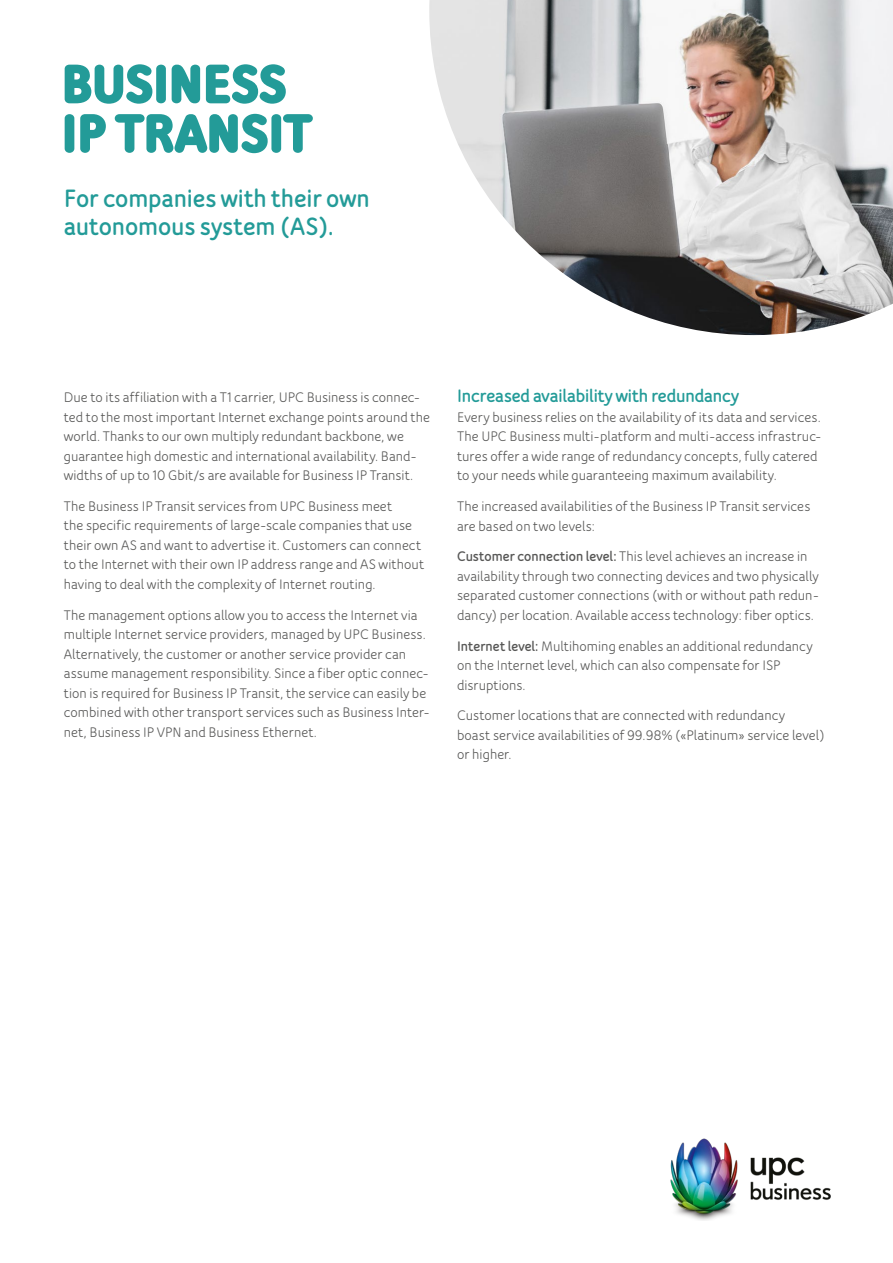
<style>
.page{position:relative;width:893px;height:1263px;background:#fff}
.page>*{position:absolute;margin:0;border:0;box-sizing:border-box;transform-origin:0 0}
.Titel_Sheets{font:900 60px "Bloom Speak Title";letter-spacing:-.005em;color:#239b98}
.Lead_18_19{font:800 27px/28.5px "Bloom Speak Body";letter-spacing:-.005em;color:#239b98}
.Zwischentitel_13pt_h{font:800 19.5px "Bloom Speak Title";letter-spacing:-.005em;color:#239b98}
.Fliess_halbe_BZ{font:500 15px/19.5px "Bloom Speak Body";letter-spacing:.005em;color:#575756}
.s1{font-family:"Bloom Speak Title";font-weight:800}
</style>
<div class="page">
<img style="left:670px;top:1138px;width:161px;height:82px">
<img style="left:429px;top:0;width:464px;height:335px">
<p class="Titel_Sheets" style="left:62px;top:49px;width:226px">BUSINESS</p>
<p class="Titel_Sheets" style="left:62px;top:99px;width:252px">IP TRANSIT</p>
<p class="Lead_18_19" style="left:64px;top:184px;width:308px">For companies with their own autonomous system (AS).</p>
<p class="Fliess_halbe_BZ" style="left:64px;top:388px;width:368px">Due to its affiliation with a T1 carrier, UPC Business is connec&shy;ted to the most important Internet exchange points around the world. Thanks to our own multiply redundant backbone, we guarantee high domestic and international availability. Band&shy;widths of up to 10 Gbit/s are available for Business IP Transit.</p>
<p class="Fliess_halbe_BZ" style="left:64px;top:496px;width:362px">The Business IP Transit services from UPC Business meet<br>the specific requirements of large-scale companies that use their own AS and want to advertise it. Customers can connect to the Internet with their own IP address range and AS without having to deal with the complexity of Internet routing.</p>
<p class="Fliess_halbe_BZ" style="left:64px;top:605px;width:368px">The management options allow you to access the Internet via multiple Internet service providers, managed by UPC Business.<br>Alternatively, the customer or another service provider can assume management responsibility. Since a fiber optic connec&shy;tion is required for Business IP Transit, the service can easily be combined with other transport services such as Business Inter&shy;net, Business IP VPN and Business Ethernet.</p>
<p class="Zwischentitel_13pt_h" style="left:457px;top:384px;width:283px">Increased availability with redundancy</p>
<p class="Fliess_halbe_BZ" style="left:457px;top:407px;width:366px">Every business relies on the availability of its data and services.<br>The UPC Business multi-platform and multi-access infrastruc&shy;tures offer a wide range of redundancy concepts, fully catered to your needs while guaranteeing maximum availability.</p>
<p class="Fliess_halbe_BZ" style="left:457px;top:496px;width:355px">The increased availabilities of the Business IP Transit services are based on two levels:</p>
<p class="Fliess_halbe_BZ" style="left:457px;top:547px;width:364px"><span class="s1">Customer connection level:</span> This level achieves an increase in availability through two connecting devices and two physically separated customer connections (with or without path redun&shy;dancy) per location. Available access technology: fiber optics.</p>
<p class="Fliess_halbe_BZ" style="left:457px;top:636px;width:357px"><span class="s1">Internet level:</span> Multihoming enables an additional redundancy on the Internet level, which can also compensate for ISP disruptions.</p>
<p class="Fliess_halbe_BZ" style="left:457px;top:706px;width:369px">Customer locations that are connected with redundancy<br>boast service availabilities of 99.98% («Platinum» service level) or higher.</p>
</div>
